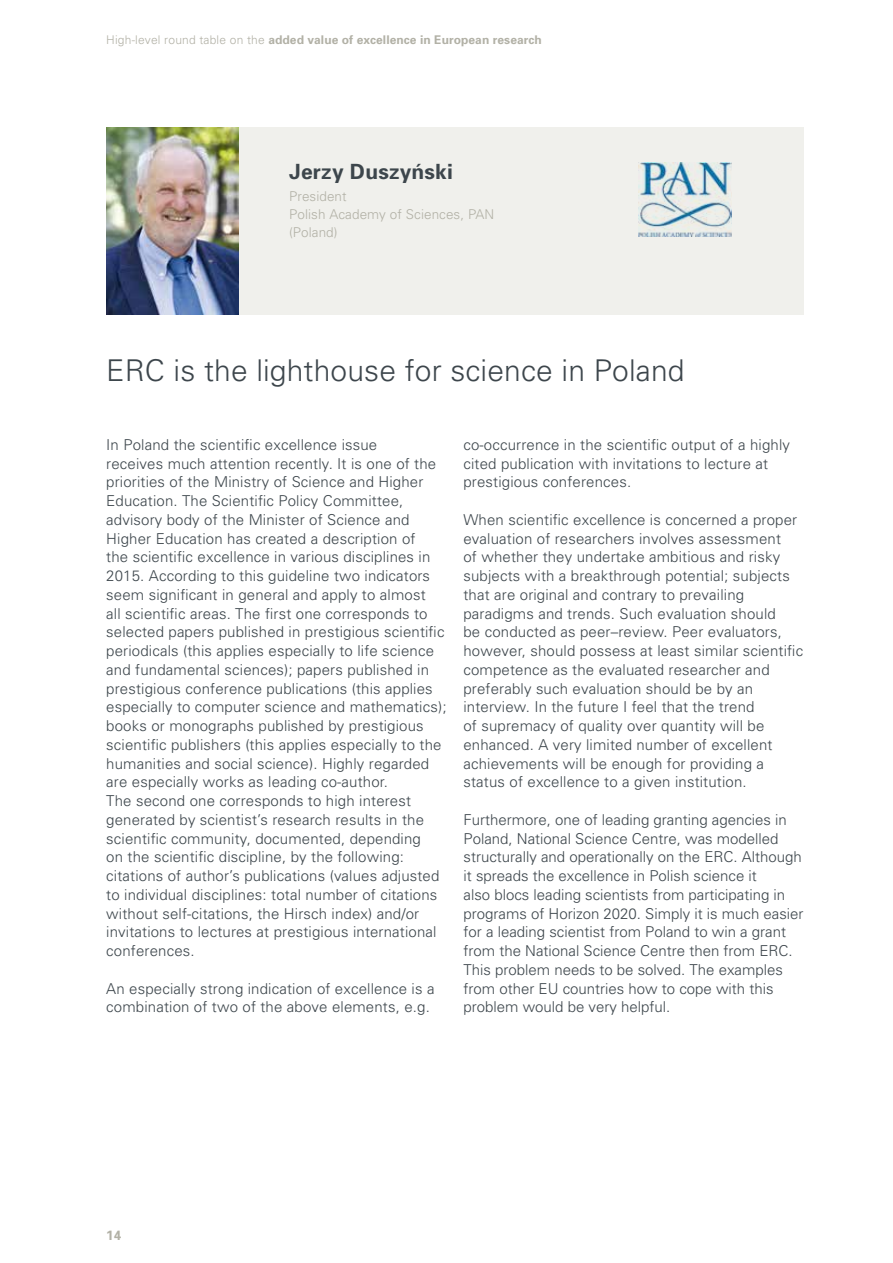
<style>
.page{position:relative;width:893px;height:1263px;background:#fff}
.page>*{position:absolute;margin:0;border:0;box-sizing:border-box;transform-origin:0 0}
.t1{font:300 30px "Univers";letter-spacing:.005em;color:#3d464c}
.t2{font:700 21px "Univers";letter-spacing:.01em;color:#3d464c}
.t3{font:300 15px/18.8px "Univers";letter-spacing:.01em;color:#3d464c}
.t4{font:300 13.5px/18px "Univers";letter-spacing:.005em;color:#b2b1a6}
.t5{font:700 13.5px "Univers";color:#b2b1a6}
.t6{font:700 12px "Univers";letter-spacing:.005em;color:#b2b1a6}
.s1{font-weight:300}
</style>
<div class="page">
<div style="left:238px;top:128px;width:566px;height:187px;background:#f0f0ec"></div>
<img style="left:106px;top:128px;width:132px;height:187px">
<img style="left:638px;top:163px;width:94px;height:73px">
<p class="t6" style="left:106px;top:32px;width:437px"><span class="s1">High-level round table on the</span> added value of excellence in European research</p>
<h2 class="t2" style="left:289px;top:158px;width:165px">Jerzy Duszy ´nski</h2>
<p class="t4" style="left:289px;top:187px;width:207px">President<br>Polish Academy of Sciences, PAN (Poland)</p>
<h1 class="t1" style="left:106px;top:353px;width:580px">ERC is the lighthouse for science in Poland</h1>
<p class="t3" style="left:106px;top:435px;width:342px">In Poland the scientific excellence issue<br>receives much attention recently. It is one of the priorities of the Ministry of Science and Higher Education. The Scientific Policy Committee, advisory body of the Minister of Science and Higher Education has created a description of<br>the scientific excellence in various disciplines in 2015. According to this guideline two indicators seem significant in general and apply to almost<br>all scientific areas. The first one corresponds to selected papers published in prestigious scientific periodicals (this applies especially to life science and fundamental sciences); papers published in prestigious conference publications (this applies especially to computer science and mathematics); books or monographs published by prestigious scientific publishers (this applies especially to the humanities and social science). Highly regarded are especially works as leading co-author.<br>The second one corresponds to high interest generated by scientist’s research results in the scientific community, documented, depending<br>on the scientific discipline, by the following: citations of author’s publications (values adjusted to individual disciplines: total number of citations without self-citations, the Hirsch index) and/or invitations to lectures at prestigious international conferences.</p>
<p class="t3" style="left:106px;top:978px;width:330px">An especially strong indication of excellence is a combination of two of the above elements, e.g.</p>
<p class="t3" style="left:463px;top:435px;width:328px">co-occurrence in the scientific output of a highly cited publication with invitations to lecture at prestigious conferences.</p>
<p class="t3" style="left:463px;top:510px;width:341px">When scientific excellence is concerned a proper evaluation of researchers involves assessment<br>of whether they undertake ambitious and risky subjects with a breakthrough potential; subjects that are original and contrary to prevailing paradigms and trends. Such evaluation should<br>be conducted as peer–review. Peer evaluators, however, should possess at least similar scientific competence as the evaluated researcher and preferably such evaluation should be by an interview. In the future I feel that the trend<br>of supremacy of quality over quantity will be enhanced. A very limited number of excellent achievements will be enough for providing a status of excellence to a given institution.</p>
<p class="t3" style="left:463px;top:810px;width:342px">Furthermore, one of leading granting agencies in Poland, National Science Centre, was modelled structurally and operationally on the ERC. Although it spreads the excellence in Polish science it<br>also blocs leading scientists from participating in programs of Horizon 2020. Simply it is much easier for a leading scientist from Poland to win a grant from the National Science Centre then from ERC.<br>This problem needs to be solved. The examples from other EU countries how to cope with this problem would be very helpful.</p>
<p class="t5" style="left:106px;top:1226px;width:17px">14</p>
</div>
